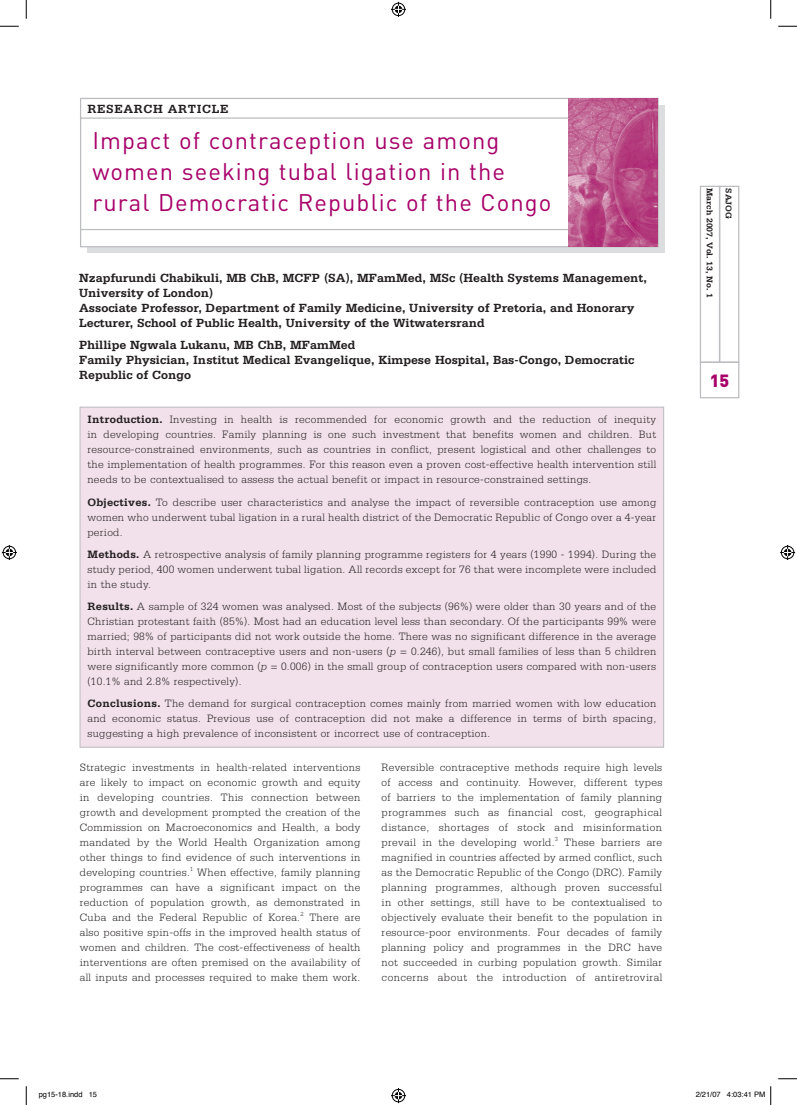
<style>
.page{position:relative;width:797px;height:1105px;background:#fff}
.page>*{position:absolute;margin:0;border:0;box-sizing:border-box;transform-origin:0 0}
.t1{font:23.75px/31.2px "DIN";letter-spacing:.045em;color:#a70169}
.t2{font:900 17.5px "DIN";color:#a70169}
.t3{font:700 12.5px/15px "Serifa";color:#231f20}
.t4{font:700 12.5px "Serifa";letter-spacing:.05em;color:#231f20}
.t5{font:300 11.25px/15px "Serifa";letter-spacing:.025em;color:#231f20;text-align:justify}
.t6{font:700 8.75px "Serifa";color:#231f20}
.t7{font:7.5px "Helvetica";color:#000}
.s1{font-weight:700}
.s2{font-style:italic}
</style>
<div class="page">
<div style="left:699px;top:362px;width:40px;height:36px;border:1px solid #bcbdc0"></div>
<div style="left:699px;top:186px;width:21px;height:177px;border:1px solid #bcbdc0"></div>
<div style="left:719px;top:186px;width:20px;height:177px;border:1px solid #bcbdc0"></div>
<div style="left:87px;top:105px;width:578px;height:148px;background:#dcdddf"></div>
<div style="left:81px;top:98px;width:577px;height:149px;background:#fff"></div>
<div style="left:80px;top:98px;width:578px;height:149px;border:1px solid #bcbdc0"></div>
<hr style="left:80px;top:117px;width:501px;height:2px;background:#bcbdc0">
<hr style="left:80px;top:229px;width:503px;height:1px;background:#bcbdc0">
<div style="left:80px;top:407px;width:583px;height:340px;background:#f2e1ea"></div>
<img style="left:568px;top:99px;width:89px;height:147px">
<svg style="left:0;top:25px;width:19px;height:2px"></svg>
<svg style="left:778px;top:25px;width:19px;height:2px"></svg>
<svg style="left:0;top:1078px;width:19px;height:1px"></svg>
<svg style="left:778px;top:1078px;width:19px;height:1px"></svg>
<svg style="left:25px;top:0;width:2px;height:19px"></svg>
<svg style="left:25px;top:1086px;width:2px;height:19px"></svg>
<svg style="left:770px;top:0;width:1px;height:19px"></svg>
<svg style="left:391px;top:2px;width:15px;height:15px"></svg>
<svg style="left:391px;top:1088px;width:15px;height:15px"></svg>
<svg style="left:2px;top:545px;width:15px;height:15px"></svg>
<svg style="left:780px;top:545px;width:15px;height:15px"></svg>
<svg style="left:770px;top:1086px;width:1px;height:19px"></svg>
<p class="t4" style="left:88px;top:102px;width:142px">RESEARCH ARTICLE</p>
<h1 class="t1" style="left:92px;top:124px;width:460px">Impact of contraception use among women seeking tubal ligation in the rural Democratic Republic of the Congo</h1>
<p class="t3" style="left:79px;top:270px;width:569px">Nzapfurundi Chabikuli, MB ChB, MCFP (SA), MFamMed, MSc (Health Systems Management, University of London)<br>Associate Professor, Department of Family Medicine, University of Pretoria, and Honorary Lecturer, School of Public Health, University of the Witwatersrand</p>
<p class="t3" style="left:79px;top:337px;width:557px">Phillipe Ngwala Lukanu, MB ChB, MFamMed<br>Family Physician, Institut Medical Evangelique, Kimpese Hospital, Bas-Congo, Democratic<br>Republic of Congo</p>
<p class="t5" style="left:87px;top:412px;width:570px"><span class="s1">Introduction.</span> Investing in health is recommended for economic growth and the reduction of inequity in developing countries. Family planning is one such investment that benefits women and children. But resource-constrained environments, such as countries in conflict, present logistical and other challenges to the implementation of health programmes. For this reason even a proven cost-effective health intervention still needs to be contextualised to assess the actual benefit or impact in resource-constrained settings.</p>
<p class="t5" style="left:87px;top:494px;width:570px"><span class="s1">Objectives.</span> To describe user characteristics and analyse the impact of reversible contraception use among women who underwent tubal ligation in a rural health district of the Democratic Republic of Congo over a 4-year period.</p>
<p class="t5" style="left:87px;top:546px;width:570px"><span class="s1">Methods.</span> A retrospective analysis of family planning programme registers for 4 years (1990 - 1994). During the study period, 400 women underwent tubal ligation. All records except for 76 that were incomplete were included in the study.</p>
<p class="t5" style="left:87px;top:598px;width:570px"><span class="s1">Results.</span> A sample of 324 women was analysed. Most of the subjects (96%) were older than 30 years and of the Christian protestant faith (85%). Most had an education level less than secondary. Of the participants 99% were married; 98% of participants did not work outside the home. There was no significant difference in the average birth interval between contraceptive users and non-users (<span class="s2">p</span> = 0.246), but small families of less than 5 children were significantly more common (<span class="s2">p</span> = 0.006) in the small group of contraception users compared with non-users (10.1% and 2.8% respectively).</p>
<p class="t5" style="left:87px;top:695px;width:570px"><span class="s1">Conclusions.</span> The demand for surgical contraception comes mainly from married women with low education and economic status. Previous use of contraception did not make a difference in terms of birth spacing, suggesting a high prevalence of inconsistent or incorrect use of contraception.</p>
<p class="t5" style="left:80px;top:759px;width:282px">Strategic investments in health-related interventions are likely to impact on economic growth and equity in developing countries. This connection between growth and development prompted the creation of the Commission on Macroeconomics and Health, a body mandated by the World Health Organization among other things to find evidence of such interventions in developing countries.<sup>1</sup> When effective, family planning programmes can have a significant impact on the reduction of population growth, as demonstrated in Cuba and the Federal Republic of Korea.<sup>2</sup> There are also positive spin-offs in the improved health status of women and children. The cost-effectiveness of health interventions are often premised on the availability of all inputs and processes required to make them work.</p>
<p class="t5" style="left:381px;top:759px;width:282px">Reversible contraceptive methods require high levels of access and continuity. However, different types of barriers to the implementation of family planning programmes such as financial cost, geographical distance, shortages of stock and misinformation prevail in the developing world.<sup>3</sup> These barriers are magnified in countries affected by armed conflict, such as the Democratic Republic of the Congo (DRC). Family planning programmes, although proven successful in other settings, still have to be contextualised to objectively evaluate their benefit to the population in resource-poor environments. Four decades of family planning policy and programmes in the DRC have not succeeded in curbing population growth. Similar concerns about the introduction of antiretroviral</p>
<p class="t6" style="left:714px;top:188px;width:111px;rotate:90deg">March 2007, Vol. 13, No. 1</p>
<p class="t6" style="left:733px;top:188px;width:32px;rotate:90deg">SAJOG</p>
<h2 class="t2" style="left:710px;top:369px;width:21px">15</h2>
<p class="t7" style="left:39px;top:1090px;width:60px">pg15-18.indd 15</p>
<p class="t7" style="left:695px;top:1090px;width:71px">2/21/07 4:03:41 PM</p>
</div>
